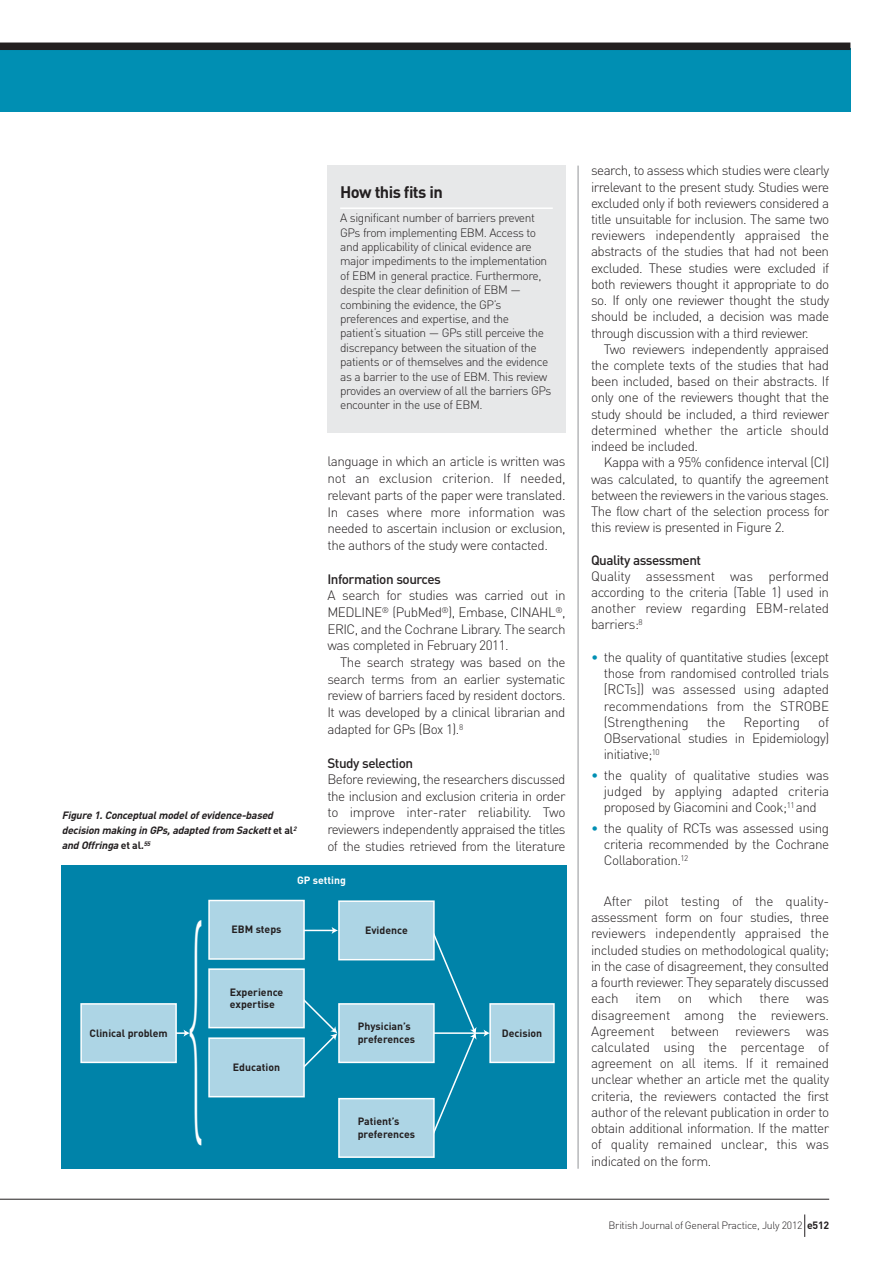
<style>
.page{position:relative;width:893px;height:1263px;background:#fff}
.page>*{position:absolute;margin:0;border:0;box-sizing:border-box;transform-origin:0 0}
.t1{font:700 16.5px "DIN";letter-spacing:-.035em;color:#231f20}
.t2{font:300 13.5px/16.2px "DIN";letter-spacing:-.035em;color:#231f20;text-align:justify}
.t3{font:500 13.5px "DIN";letter-spacing:-.035em;color:#231f20}
.t4{font:300 13.5px "DIN";letter-spacing:-.015em;color:#231f20}
.t5{font:300 12px/14.4px "DIN";letter-spacing:-.035em;color:#231f20}
.t6{font:700 10.5px/12.6px "DIN";color:#231f20}
.t7{font:italic 700 10.5px/15px "DIN";color:#231f20}
.t8{font:300 10.5px "DIN";letter-spacing:-.025em;color:#231f20}
.t9{font:700 10.5px "DIN";color:#fff}
.s1{font-style:normal}
.s2{color:#008fb3}
.s3{font-weight:700}
</style>
<div class="page">
<hr style="left:578px;top:166px;width:1px;height:1003px;background:#939598">
<div style="left:327px;top:165px;width:239px;height:267px;background:#e7e8e9"></div>
<hr style="left:340px;top:207px;width:213px;height:2px;background:#fff">
<hr style="left:0;top:1199px;width:829px;height:1px;background:#231f20">
<svg style="left:804px;top:1214px;width:1px;height:23px"></svg>
<div style="left:0;top:48px;width:850px;height:63px;background:#008fb3"></div>
<div style="left:0;top:43px;width:850px;height:7px;background:#231f20"></div>
<div style="left:62px;top:866px;width:505px;height:303px;background:#0083a9"></div>
<div style="left:490px;top:1004px;width:64px;height:58px;background:#add5e5"></div>
<div style="left:489px;top:1003px;width:66px;height:60px;border:2px solid #fff"></div>
<svg style="left:297px;top:993px;width:40px;height:80px;background:#0f8aae"></svg>
<div style="left:209px;top:969px;width:95px;height:59px;background:#add5e5"></div>
<div style="left:208px;top:968px;width:97px;height:60px;border:2px solid #fff"></div>
<div style="left:209px;top:1038px;width:95px;height:59px;background:#add5e5"></div>
<div style="left:208px;top:1037px;width:97px;height:60px;border:2px solid #fff"></div>
<hr style="left:423px;top:1032px;width:63px;height:2px;background:#fff">
<svg style="left:484px;top:1029px;width:6px;height:8px"></svg>
<div style="left:339px;top:1004px;width:95px;height:58px;background:#add5e5"></div>
<div style="left:338px;top:1003px;width:97px;height:60px;border:2px solid #fff"></div>
<svg style="left:431px;top:931px;width:46px;height:205px;background:#108bae"></svg>
<div style="left:339px;top:901px;width:95px;height:59px;background:#add5e5"></div>
<div style="left:338px;top:900px;width:97px;height:60px;border:2px solid #fff"></div>
<div style="left:339px;top:1099px;width:95px;height:58px;background:#add5e5"></div>
<div style="left:338px;top:1098px;width:97px;height:60px;border:2px solid #fff"></div>
<hr style="left:271px;top:930px;width:62px;height:1px;background:#fff">
<svg style="left:332px;top:927px;width:6px;height:7px"></svg>
<div style="left:209px;top:900px;width:95px;height:59px;background:#add5e5"></div>
<div style="left:208px;top:900px;width:97px;height:60px;border:2px solid #fff"></div>
<hr style="left:123px;top:1032px;width:62px;height:2px;background:#fff">
<div style="left:81px;top:1004px;width:95px;height:58px;background:#add5e5"></div>
<div style="left:80px;top:1003px;width:97px;height:60px;border:2px solid #fff"></div>
<div style="left:184px;top:920px;width:18px;height:225px;background:#0083a9"></div>
<p class="t7" style="left:62px;top:808px;width:238px">Figure 1. Conceptual model of evidence-based decision making in GPs, adapted from Sackett <span class="s1">e t a l</span> <sup>2 </sup>and Offringa <span class="s1">e t a l</span> .<sup>55</sup></p>
<p class="t1" style="left:340px;top:183px;width:104px">How this fits in</p>
<p class="t5" style="left:340px;top:211px;width:213px">A significant number of barriers prevent GPs from implementing EBM. Access to and applicability of clinical evidence are major impediments to the implementation of EBM in general practice. Furthermore, despite the clear definition of EBM — combining the evidence, the GP’s preferences and expertise, and the patient’s situation — GPs still perceive the discrepancy between the situation of the patients or of themselves and the evidence as a barrier to the use of EBM. This review provides an overview of all the barriers GPs encounter in the use of EBM.</p>
<p class="t2" style="left:327px;top:453px;width:240px;line-height:16.6px">language in which an article is written was not an exclusion criterion. If needed, relevant parts of the paper were translated.<br>In cases where more information was needed to ascertain inclusion or exclusion, the authors of the study were contacted.</p>
<p class="t3" style="left:327px;top:571px;width:115px">Information sources</p>
<p class="t2" style="left:327px;top:587px;width:240px;line-height:16.6px">A search for studies was carried out in MEDLINE<sup>®</sup> (PubMed<sup>®</sup>), Embase, CINAHL<sup>®</sup>, ERIC, and the Cochrane Library. The search was completed in February 2011.</p>
<p class="t2" style="left:327px;top:654px;width:240px;line-height:16.6px;text-indent:13px">The search strategy was based on the search terms from an earlier systematic review of barriers faced by resident doctors.<br>It was developed by a clinical librarian and adapted for GPs (Box 1).<sup>8</sup></p>
<p class="t3" style="left:327px;top:755px;width:87px">Study selection</p>
<p class="t2" style="left:327px;top:771px;width:240px;line-height:16.6px">Before reviewing, the researchers discussed the inclusion and exclusion criteria in order to improve inter-rater reliability. Two reviewers independently appraised the titles of the studies retrieved from the literature</p>
<p class="t6" style="left:90px;top:1027px;width:80px">Clinical problem</p>
<p class="t6" style="left:232px;top:923px;width:51px">EBM steps</p>
<p class="t9" style="left:297px;top:874px;width:50px">GP setting</p>
<p class="t6" style="left:365px;top:924px;width:44px">Evidence</p>
<p class="t6" style="left:230px;top:985px;width:55px">Experience expertise</p>
<p class="t6" style="left:233px;top:1061px;width:49px">Education</p>
<p class="t6" style="left:358px;top:1020px;width:59px">Physician’s preferences</p>
<p class="t6" style="left:358px;top:1115px;width:59px">Patient’s preferences</p>
<p class="t6" style="left:502px;top:1027px;width:42px">Decision</p>
<p class="t2" style="left:591px;top:163px;width:240px">search, to assess which studies were clearly irrelevant to the present study. Studies were excluded only if both reviewers considered a title unsuitable for inclusion. The same two reviewers independently appraised the abstracts of the studies that had not been excluded. These studies were excluded if both reviewers thought it appropriate to do so. If only one reviewer thought the study should be included, a decision was made through discussion with a third reviewer.</p>
<p class="t2" style="left:591px;top:341px;width:240px;text-indent:13px">Two reviewers independently appraised the complete texts of the studies that had been included, based on their abstracts. If only one of the reviewers thought that the study should be included, a third reviewer determined whether the article should indeed be included.</p>
<p class="t2" style="left:591px;top:454px;width:240px;text-indent:13px">Kappa with a 95% confidence interval (CI) was calculated, to quantify the agreement between the reviewers in the various stages.<br>The flow chart of the selection process for this review is presented in Figure 2.</p>
<p class="t3" style="left:591px;top:552px;width:112px">Quality assessment</p>
<p class="t2" style="left:591px;top:568px;width:240px">Quality assessment was performed according to the criteria (Table 1) used in another review regarding EBM-related barriers:<sup>8</sup></p>
<p class="t2" style="left:604px;top:649px;width:227px;text-indent:-13px"><span class="s2">•</span> the quality of quantitative studies (except those from randomised controlled trials [RCTs]) was assessed using adapted recommendations from the STROBE (Strengthening</p>
<p class="t2" style="left:604px;top:714px;width:227px;text-indent:214px">of OBservational studies in Epidemiology) initiative;<sup>10</sup></p>
<p class="t2" style="left:604px;top:767px;width:227px;text-indent:-13px"><span class="s2">•</span> the quality of qualitative studies was judged by applying adapted criteria proposed by Giacomini and Cook;<sup>11</sup> and</p>
<p class="t2" style="left:604px;top:820px;width:227px;text-indent:-13px"><span class="s2">•</span> the quality of RCTs was assessed using criteria recommended by the Cochrane Collaboration.<sup>12</sup></p>
<p class="t2" style="left:591px;top:893px;width:240px;text-indent:13px">After pilot testing of the quality&shy;assessment form on four studies, three reviewers independently appraised the included studies on methodological quality; in the case of disagreement, they consulted a fourth reviewer. They separately discussed each item on which there was disagreement among the reviewers.<br>Agreement between reviewers was calculated using the percentage of agreement on all items. If it remained unclear whether an article met the quality criteria, the reviewers contacted the first author of the relevant publication in order to obtain additional information. If the matter of quality remained unclear, this was indicated on the form.</p>
<p class="t2" style="left:707px;top:714px;width:20px">the</p>
<p class="t4" style="left:743px;top:714px;width:58px">Reporting</p>
<p class="t8" style="left:608px;top:1219px;width:222px">British Journal of General Practice, July 2012 <span class="s3">e512</span></p>
</div>
